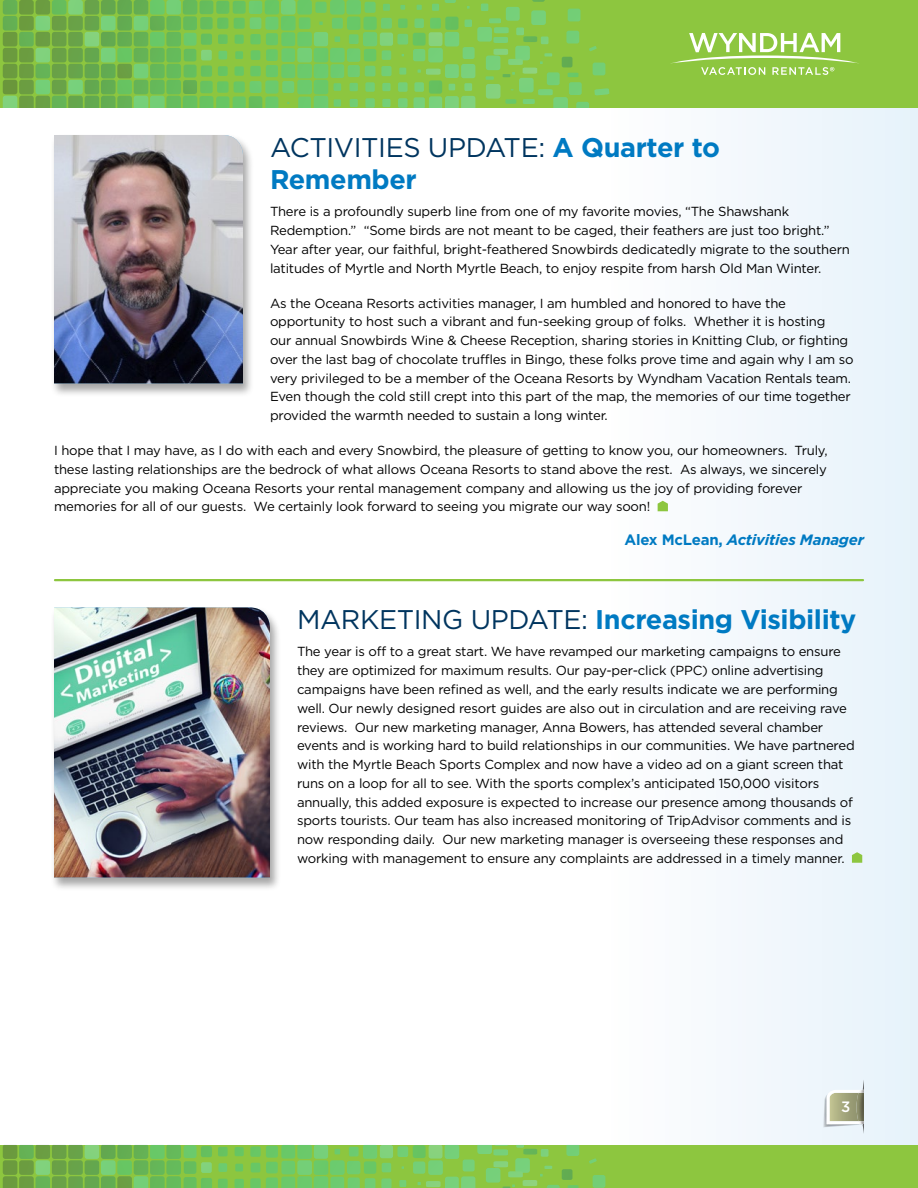
<style>
.page{position:relative;width:918px;height:1188px;background:#fff}
.page>*{position:absolute;margin:0;border:0;box-sizing:border-box;transform-origin:0 0}
.t1{font:700 27px/32.4px "Gotham";letter-spacing:-.015em;color:#007ac2}
.t2{font:italic 700 15px "Gotham";letter-spacing:-.015em;color:#007ac2}
.t3{font:500 15px "Gotham";color:#fff}
.t4{font:13.2px/18.8px "Gotham";letter-spacing:-.015em;color:#000}
.s1{font-weight:400;color:#00355f}
.s2{font-style:normal}
</style>
<div class="page">
<div style="left:0;top:0;width:918px;height:1159px;background:linear-gradient(to right,#fff,#f1f7fc)"></div>
<div style="left:0;top:1145px;width:918px;height:43px;background:#8dc63f"></div>
<div style="left:0;top:0;width:918px;height:108px;background:#8dc63f"></div>
<svg style="left:3px;top:0;width:606px;height:108px"></svg>
<svg style="left:593px;top:1175px;width:12px;height:13px"></svg>
<svg style="left:235px;top:1147px;width:9px;height:9px"></svg>
<svg style="left:218px;top:1147px;width:10px;height:9px"></svg>
<svg style="left:235px;top:1164px;width:8px;height:8px"></svg>
<svg style="left:234px;top:1179px;width:10px;height:9px"></svg>
<svg style="left:218px;top:1179px;width:10px;height:9px"></svg>
<svg style="left:218px;top:1163px;width:9px;height:9px"></svg>
<svg style="left:3px;top:1145px;width:209px;height:43px"></svg>
<svg style="left:589px;top:1158px;width:8px;height:6px"></svg>
<svg style="left:250px;top:1145px;width:329px;height:43px"></svg>
<svg style="left:670px;top:33px;width:189px;height:42px"></svg>
<svg style="left:823px;top:1080px;width:42px;height:54px;background:#d0d5c9"></svg>
<img style="left:856px;top:1093px;width:8px;height:28px">
<hr style="left:55px;top:579px;width:808px;height:2px;background:#8dc63f">
<div style="left:50px;top:133px;width:204px;height:264px;background:#000;opacity:.35"></div>
<img style="left:54px;top:135px;width:189px;height:248px">
<svg style="left:658px;top:501px;width:10px;height:10px"></svg>
<svg style="left:852px;top:852px;width:10px;height:11px"></svg>
<div style="left:50px;top:606px;width:231px;height:285px;background:#000;opacity:.35"></div>
<img style="left:54px;top:608px;width:216px;height:269px">
<h1 class="t1" style="left:270px;top:131px;width:452px"><span class="s1">ACTIVITIES UPDATE:</span> A Quarter to<br>Remember</h1>
<p class="t4" style="left:270px;top:202px;width:581px">There is a profoundly superb line from one of my favorite movies, “The Shawshank Redemption.” “Some birds are not meant to be caged, their feathers are just too bright.” Year after year, our faithful, bright-feathered Snowbirds dedicatedly migrate to the southern latitudes of Myrtle and North Myrtle Beach, to enjoy respite from harsh Old Man Winter.</p>
<p class="t4" style="left:270px;top:293px;width:585px">As the Oceana Resorts activities manager, I am humbled and honored to have the opportunity to host such a vibrant and fun-seeking group of folks. Whether it is hosting<br>our annual Snowbirds Wine &amp; Cheese Reception, sharing stories in Knitting Club, or fighting over the last bag of chocolate truffles in Bingo, these folks prove time and again why I am so very privileged to be a member of the Oceana Resorts by Wyndham Vacation Rentals team.<br>Even though the cold still crept into this part of the map, the memories of our time together provided the warmth needed to sustain a long winter.</p>
<p class="t4" style="left:54px;top:441px;width:775px">I hope that I may have, as I do with each and every Snowbird, the pleasure of getting to know you, our homeowners. Truly, these lasting relationships are the bedrock of what allows Oceana Resorts to stand above the rest. As always, we sincerely appreciate you making Oceana Resorts your rental management company and allowing us the joy of providing forever memories for all of our guests. We certainly look forward to seeing you migrate our way soon!</p>
<p class="t2" style="left:625px;top:531px;width:241px"><span class="s2">Alex McLean,</span> Activities Manager</p>
<h1 class="t1" style="left:297px;top:603px;width:561px"><span class="s1">MARKETING UPDATE:</span> Increasing Visibility</h1>
<p class="t4" style="left:297px;top:642px;width:559px">The year is off to a great start. We have revamped our marketing campaigns to ensure they are optimized for maximum results. Our pay-per-click (PPC) online advertising campaigns have been refined as well, and the early results indicate we are performing well. Our newly designed resort guides are also out in circulation and are receiving rave reviews. Our new marketing manager, Anna Bowers, has attended several chamber events and is working hard to build relationships in our communities. We have partnered with the Myrtle Beach Sports Complex and now have a video ad on a giant screen that runs on a loop for all to see. With the sports complex’s anticipated 150,000 visitors annually, this added exposure is expected to increase our presence among thousands of sports tourists. Our team has also increased monitoring of TripAdvisor comments and is now responding daily. Our new marketing manager is overseeing these responses and working with management to ensure any complaints are addressed in a timely manner.</p>
<p class="t3" style="left:841px;top:1098px;width:11px">3</p>
</div>
